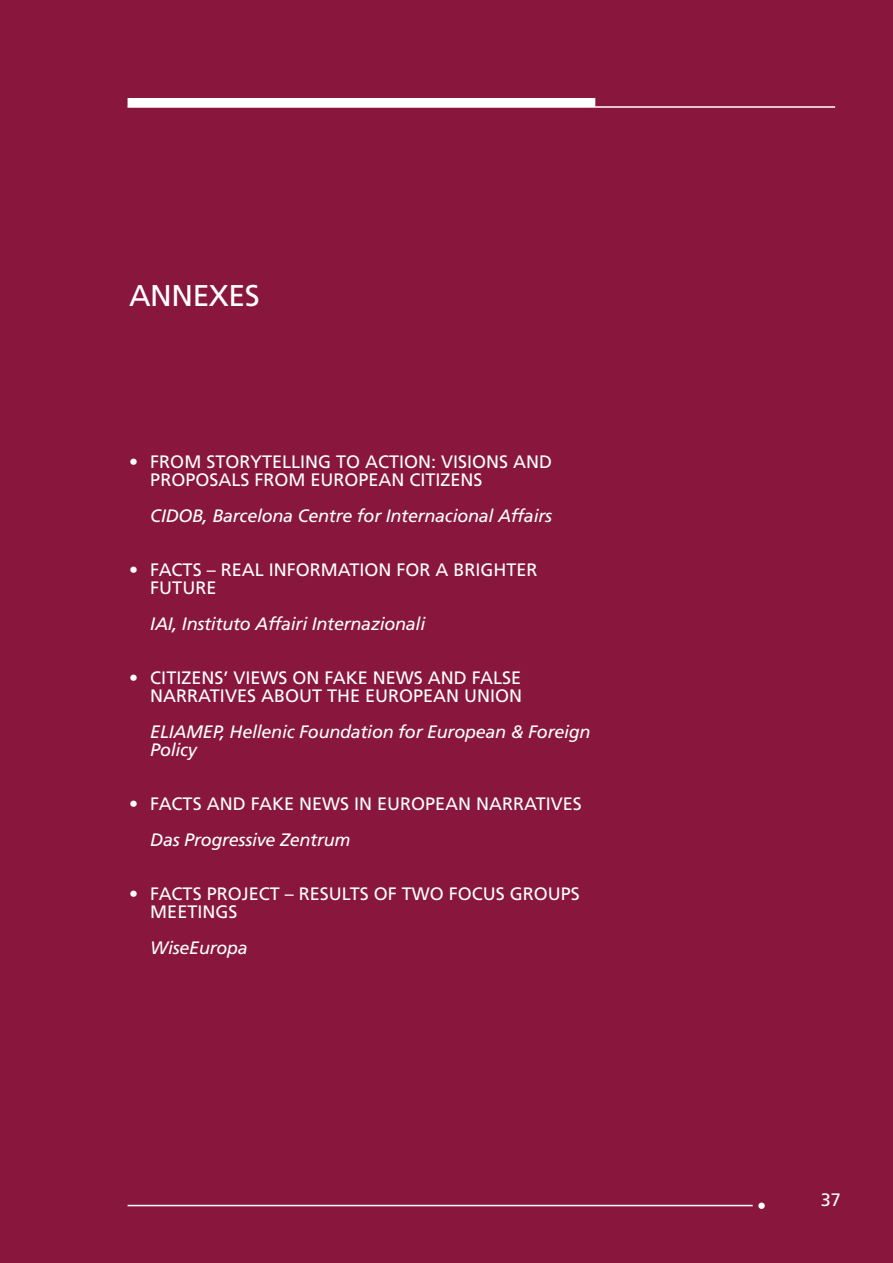
<style>
.page{position:relative;width:893px;height:1263px;background:#89173d}
.page>*{position:absolute;margin:0;border:0;box-sizing:border-box;transform-origin:0 0}
.t1{font:30px "Frutiger";letter-spacing:-.015em;color:#fff}
.t2{font:18px/18px "Frutiger";color:#fff}
.t3{font:italic 18px/18px "Frutiger";letter-spacing:-.015em;color:#fff}
</style>
<div class="page">
<hr style="left:128px;top:106px;width:707px;height:2px;background:#fff">
<div style="left:128px;top:98px;width:467px;height:9px;background:#fff"></div>
<hr style="left:128px;top:1205px;width:625px;height:1px;background:#fff">
<div style="left:758px;top:1202px;width:7px;height:7px;background:#fff;border-radius:50%"></div>
<h1 class="t1" style="left:129px;top:278px;width:132px">ANNEXES</h1>
<p class="t2" style="left:150px;top:453px;width:403px;text-indent:-21px">• FROM STORYTELLING TO ACTION: VISIONS AND<br>PROPOSALS FROM EUROPEAN CITIZENS</p>
<p class="t3" style="left:150px;top:507px;width:403px">CIDOB, Barcelona Centre for Internacional Affairs</p>
<p class="t2" style="left:150px;top:561px;width:389px;text-indent:-21px">• FACTS – REAL INFORMATION FOR A BRIGHTER<br>FUTURE</p>
<p class="t3" style="left:150px;top:615px;width:277px">IAI, Instituto Affairi Internazionali</p>
<p class="t2" style="left:129px;top:669px;width:394px;text-align:right">• CITIZENS’ VIEWS ON FAKE NEWS AND FALSE<br>NARRATIVES ABOUT THE EUROPEAN UNION</p>
<p class="t3" style="left:150px;top:723px;width:442px">ELIAMEP, Hellenic Foundation for European &amp; Foreign<br>Policy</p>
<p class="t2" style="left:129px;top:795px;width:454px">• FACTS AND FAKE NEWS IN EUROPEAN NARRATIVES</p>
<p class="t3" style="left:150px;top:831px;width:202px">Das Progressive Zentrum</p>
<p class="t2" style="left:150px;top:885px;width:431px;text-indent:-21px">• FACTS PROJECT – RESULTS OF TWO FOCUS GROUPS<br>MEETINGS</p>
<p class="t3" style="left:150px;top:939px;width:99px">WiseEuropa</p>
<p class="t2" style="left:821px;top:1191px;width:22px">37</p>
</div>
